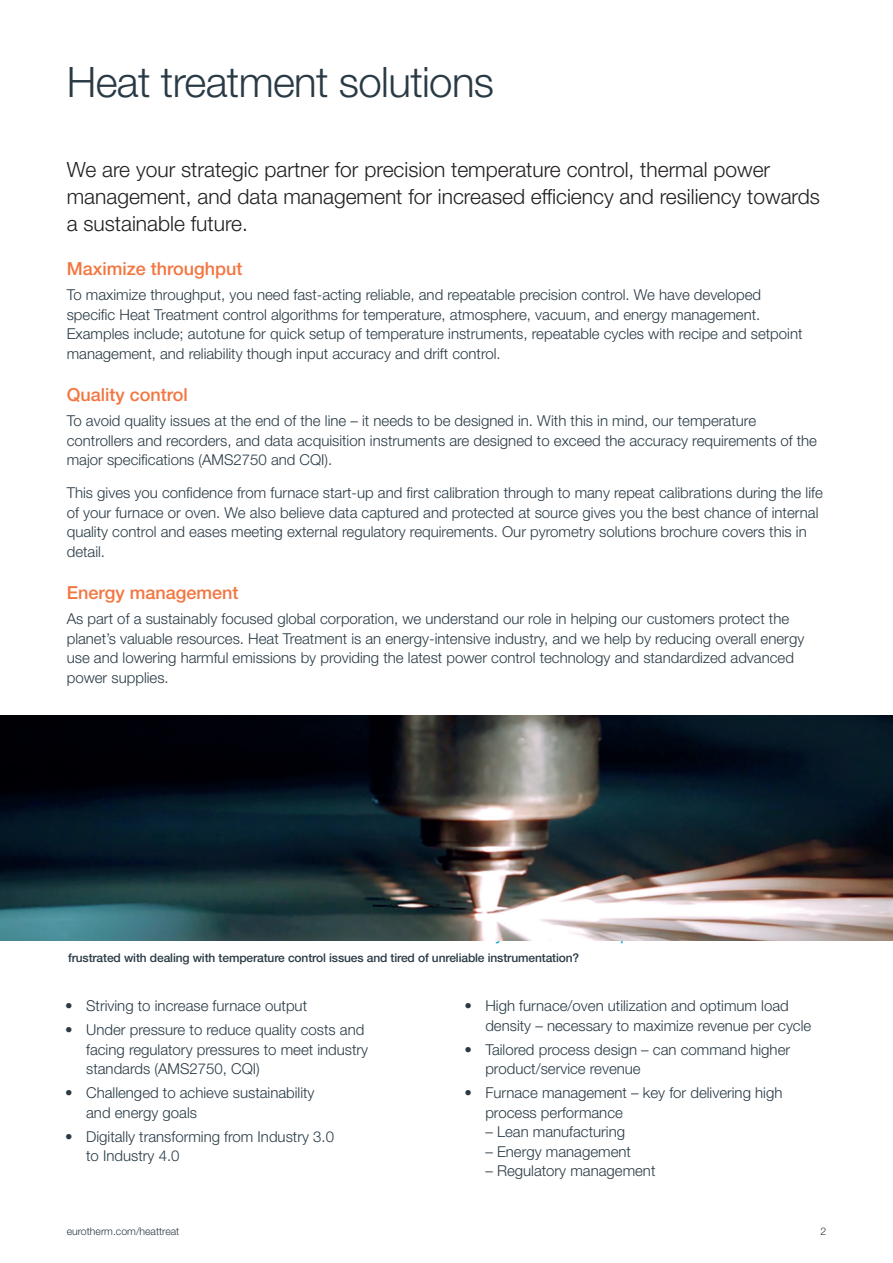
<style>
.page{position:relative;width:893px;height:1263px;background:#fff}
.page>*{position:absolute;margin:0;border:0;box-sizing:border-box;transform-origin:0 0}
.H1_-_Interior{font:300 42px "Helvetica Neue LT Std";letter-spacing:-.015em;color:#293a45}
.Intro_14_18{font:300 21px/27px "Helvetica Neue LT Std";color:#231f20}
.Orange_Subheads_12_1{font:500 18px "Helvetica Neue LT Std";color:#f37641}
.Body_10_13{font:300 15px/19.5px "Helvetica Neue LT Std";color:#293a45}
.Tertiary_Head_8_11{font:500 12px "Helvetica Neue LT Std";letter-spacing:-.01em;color:#293a45}
.t1{font:300 10.5px "Helvetica Neue LT Std";color:#293a45}
</style>
<div class="page">
<img style="left:0;top:715px;width:893px;height:226px">
<p class="H1_-_Interior" style="left:67px;top:56px;width:429px">Heat treatment solutions</p>
<p class="Intro_14_18" style="left:67px;top:156px;width:755px">We are your strategic partner for precision temperature control, thermal power management, and data management for increased efficiency and resiliency towards a sustainable future.</p>
<p class="Orange_Subheads_12_1" style="left:67px;top:257px;width:177px">Maximize throughput</p>
<p class="Body_10_13" style="left:67px;top:285px;width:737px">To maximize throughput, you need fast-acting reliable, and repeatable precision control. We have developed specific Heat Treatment control algorithms for temperature, atmosphere, vacuum, and energy management.<br>Examples include; autotune for quick setup of temperature instruments, repeatable cycles with recipe and setpoint management, and reliability though input accuracy and drift control.</p>
<p class="Orange_Subheads_12_1" style="left:67px;top:383px;width:123px">Quality control</p>
<p class="Body_10_13" style="left:67px;top:411px;width:752px">To avoid quality issues at the end of the line – it needs to be designed in. With this in mind, our temperature controllers and recorders, and data acquisition instruments are designed to exceed the accuracy requirements of the major specifications (AMS2750 and CQI).</p>
<p class="Body_10_13" style="left:67px;top:483px;width:757px">This gives you confidence from furnace start-up and first calibration through to many repeat calibrations during the life of your furnace or oven. We also believe data captured and protected at source gives you the best chance of internal quality control and eases meeting external regulatory requirements. Our pyrometry solutions brochure covers this in detail.</p>
<p class="Orange_Subheads_12_1" style="left:67px;top:581px;width:173px">Energy management</p>
<p class="Body_10_13" style="left:67px;top:609px;width:739px">As part of a sustainably focused global corporation, we understand our role in helping our customers protect the planet’s valuable resources. Heat Treatment is an energy-intensive industry, and we help by reducing overall energy use and lowering harmful emissions by providing the latest power control technology and standardized advanced power supplies.</p>
<p class="Tertiary_Head_8_11" style="left:68px;top:950px;width:513px">frustrated with dealing with temperature control issues and tired of unreliable instrumentation?</p>
<p class="Body_10_13" style="left:65px;top:996px;width:243px">• Striving to increase furnace output</p>
<p class="Body_10_13" style="left:86px;top:1020px;width:284px;text-indent:-21px">• Under pressure to reduce quality costs and facing regulatory pressures to meet industry standards (AMS2750, CQI)</p>
<p class="Body_10_13" style="left:86px;top:1083px;width:230px;text-indent:-21px">• Challenged to achieve sustainability and energy goals</p>
<p class="Body_10_13" style="left:86px;top:1126px;width:249px;text-indent:-21px">• Digitally transforming from Industry 3.0 to Industry 4.0</p>
<p class="Body_10_13" style="left:485px;top:996px;width:327px;text-indent:-21px">• High furnace/oven utilization and optimum load density – necessary to maximize revenue per cycle</p>
<p class="Body_10_13" style="left:485px;top:1039px;width:306px;text-indent:-21px">• Tailored process design – can command higher product/service revenue</p>
<p class="Body_10_13" style="left:485px;top:1083px;width:299px;text-indent:-21px">• Furnace management – key for delivering high process performance</p>
<p class="Body_10_13" style="left:485px;top:1122px;width:141px">– Lean manufacturing</p>
<p class="Body_10_13" style="left:485px;top:1141px;width:147px">– Energy management</p>
<p class="Body_10_13" style="left:485px;top:1161px;width:172px">– Regulatory management</p>
<p class="t1" style="left:67px;top:1224px;width:114px">eurotherm.com/heattreat</p>
<p class="t1" style="left:820px;top:1224px;width:7px">2</p>
</div>
